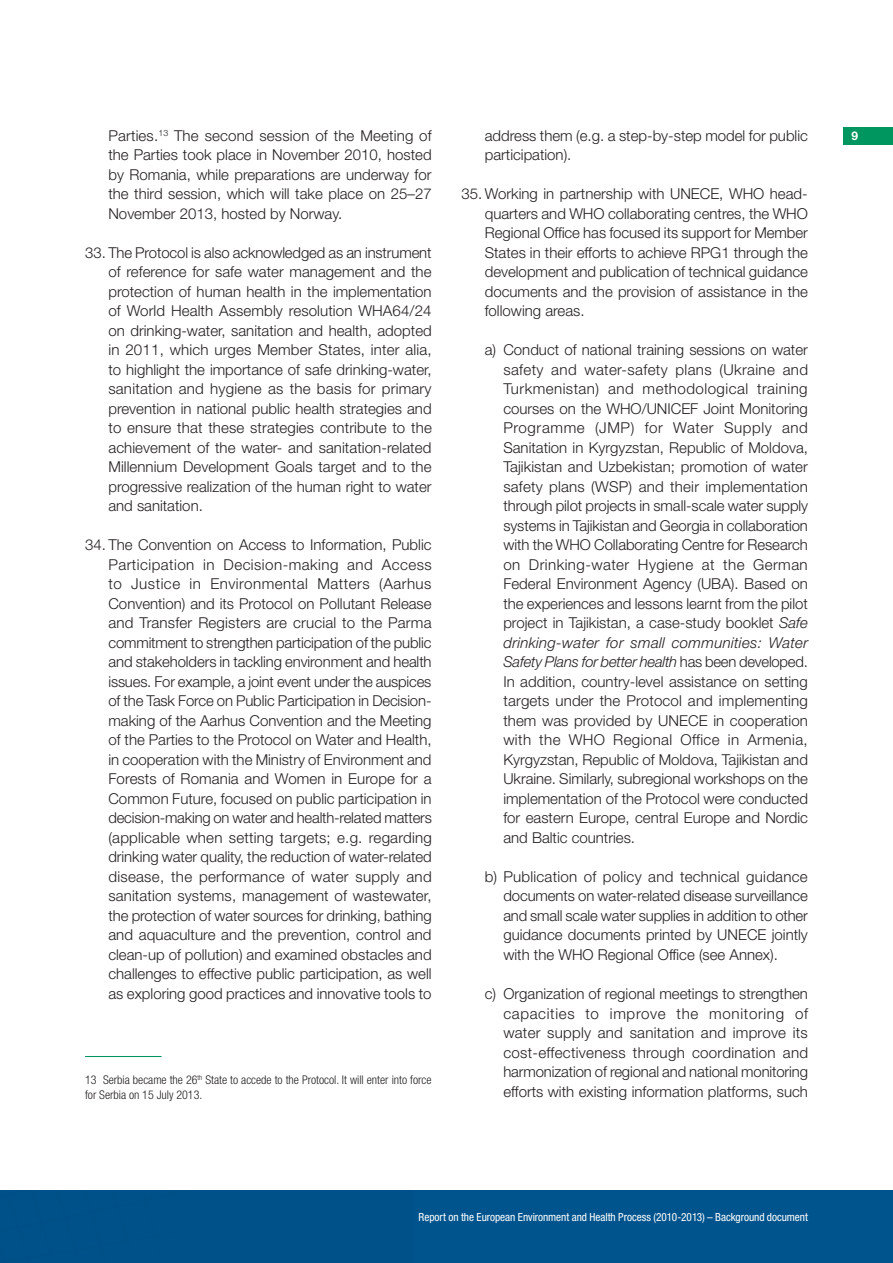
<style>
.page{position:relative;width:893px;height:1263px;background:#fff}
.page>*{position:absolute;margin:0;border:0;box-sizing:border-box;transform-origin:0 0}
.t1{font:300 15px/19.5px "Helvetica Neue LT Std";color:#231f20;text-align:justify}
.t2{font:300 condensed 12px/15px "Helvetica Neue LT Std";color:#231f20}
.t3{font:700 12px "Helvetica Neue LT Std";color:#fff}
.t4{font:condensed 11.25px "Helvetica Neue LT Std";letter-spacing:-.005em;color:#fff}
.s1{font-style:italic}
</style>
<div class="page">
<hr style="left:85px;top:1056px;width:77px;height:1px;background:#00965f">
<div style="left:0;top:1191px;width:893px;height:72px;background:#00548e"></div>
<div style="left:843px;top:128px;width:50px;height:17px;background:#00965f"></div>
<p class="t1" style="left:108px;top:125px;width:325px">Parties.<sup>13</sup> The second session of the Meeting of the Parties took place in November 2010, hosted by Romania, while preparations are underway for the third session, which will take place on 25–27<br>November 2013, hosted by Norway.</p>
<p class="t1" style="left:108px;top:242px;width:325px;text-indent:-23px">33. The Protocol is also acknowledged as an instrument of reference for safe water management and the protection of human health in the implementation of World Health Assembly resolution WHA64/24 on drinking-water, sanitation and health, adopted in 2011, which urges Member States, inter alia, to highlight the importance of safe drinking-water, sanitation and hygiene as the basis for primary prevention in national public health strategies and to ensure that these strategies contribute to the achievement of the water- and sanitation-related Millennium Development Goals target and to the progressive realization of the human right to water and sanitation.</p>
<p class="t1" style="left:108px;top:535px;width:325px;text-indent:-23px">34. The Convention on Access to Information, Public Participation in Decision-making and Access to Justice in Environmental Matters (Aarhus Convention) and its Protocol on Pollutant Release and Transfer Registers are crucial to the Parma commitment to strengthen participation of the public and stakeholders in tackling environment and health issues. For example, a joint event under the auspices of the Task Force on Public Participation in Decision&shy;making of the Aarhus Convention and the Meeting of the Parties to the Protocol on Water and Health, in cooperation with the Ministry of Environment and Forests of Romania and Women in Europe for a Common Future, focused on public participation in decision-making on water and health-related matters (applicable when setting targets; e.g. regarding drinking water quality, the reduction of water-related disease, the performance of water supply and sanitation systems, management of wastewater, the protection of water sources for drinking, bathing and aquaculture and the prevention, control and clean-up of pollution) and examined obstacles and challenges to effective public participation, as well as exploring good practices and innovative tools to</p>
<p class="t2" style="left:85px;top:1072px;width:348px">13 Serbia became the 26<sup>th</sup> State to accede to the Protocol. It will enter into force for Serbia on 15 July 2013.</p>
<p class="t1" style="left:485px;top:125px;width:325px">address them (e.g. a step-by-step model for public participation).</p>
<p class="t1" style="left:485px;top:184px;width:325px;text-align:left;text-indent:-23px">35. Working in partnership with UNECE, WHO head&shy;quarters and WHO collaborating centres, the WHO Regional Office has focused its support for Member States in their efforts to achieve RPG1 through the development and publication of technical guidance documents and the provision of assistance in the following areas.</p>
<p class="t1" style="left:503px;top:340px;width:306px;text-indent:-19px">a) Conduct of national training sessions on water safety and water-safety plans (Ukraine and Turkmenistan) and methodological training courses on the WHO/UNICEF Joint Monitoring Programme (JMP) for Water Supply and Sanitation in Kyrgyzstan, Republic of Moldova, Tajikistan and Uzbekistan; promotion of water safety plans (WSP) and their implementation through pilot projects in small-scale water supply systems in Tajikistan and Georgia in collaboration with the WHO Collaborating Centre for Research on Drinking-water Hygiene at the German Federal Environment Agency (UBA). Based on the experiences and lessons learnt from the pilot project in Tajikistan, a case-study booklet <span class="s1">Safe drinking-water for small communities: Water Safety Plans for better health</span> has been developed.<br>In addition, country-level assistance on setting targets under the Protocol and implementing them was provided by UNECE in cooperation with the WHO Regional Office in Armenia, Kyrgyzstan, Republic of Moldova, Tajikistan and Ukraine. Similarly, subregional workshops on the implementation of the Protocol were conducted for eastern Europe, central Europe and Nordic and Baltic countries.</p>
<p class="t1" style="left:503px;top:866px;width:306px;text-indent:-19px">b) Publication of policy and technical guidance documents on water-related disease surveillance and small scale water supplies in addition to other guidance documents printed by UNECE jointly with the WHO Regional Office (see Annex).</p>
<p class="t1" style="left:503px;top:983px;width:306px;text-indent:-19px">c) Organization of regional meetings to strengthen capacities to improve the monitoring of water supply and sanitation and improve its cost-effectiveness through coordination and harmonization of regional and national monitoring efforts with existing information platforms, such</p>
<p class="t3" style="left:851px;top:129px;width:8px">9</p>
<p class="t4" style="left:419px;top:1211px;width:391px">Report on the European Environment and Health Process (2010-2013) – Background document</p>
</div>
